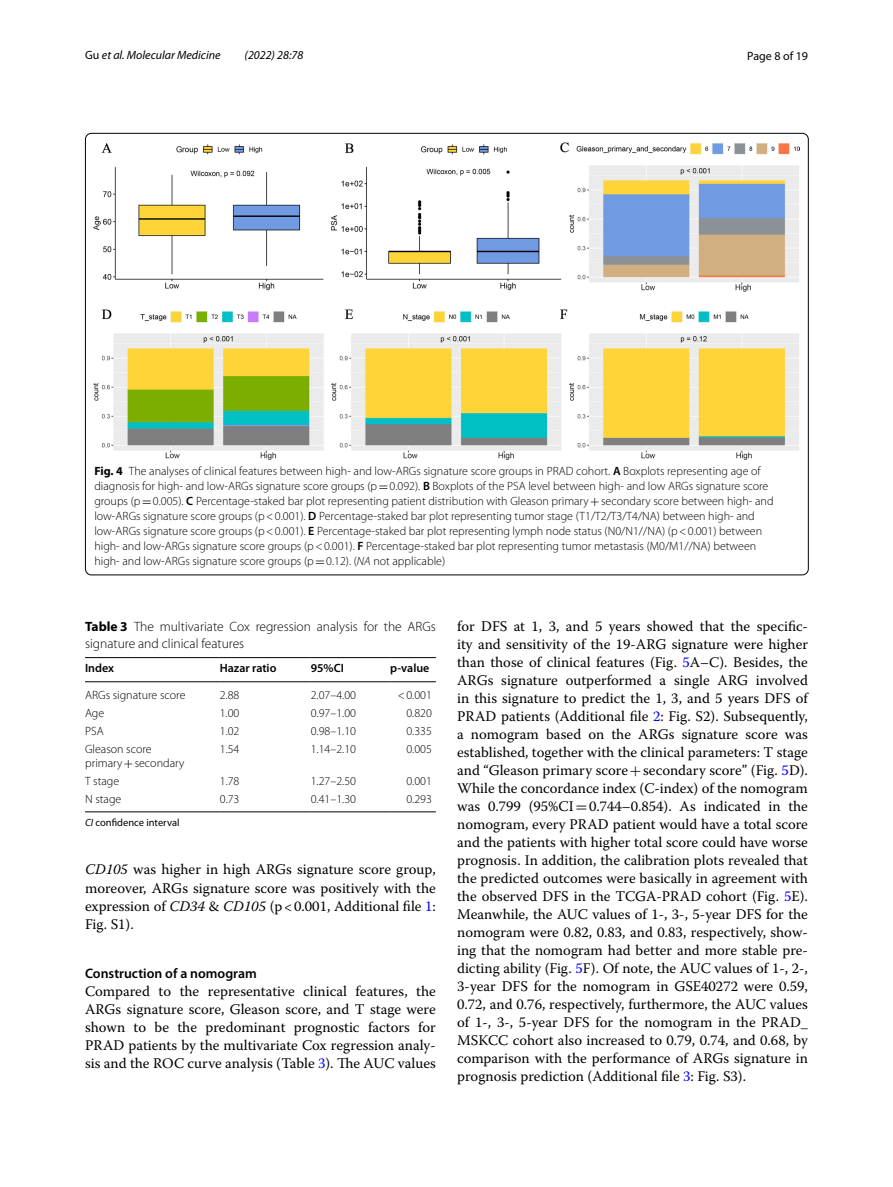
<style>
.page{position:relative;width:893px;height:1187px;background:#fff}
.page>*{position:absolute;margin:0;border:0;box-sizing:border-box;transform-origin:0 0}
.t1{font:14.7px/18px "Warnock Pro";color:#000;text-align:justify}
.t2{font:600 13.8px "Myriad Pro";color:#000}
.t3{font:300 13.5px/16.5px "Myriad Pro";color:#000}
.t4{font:300 12px/15px "Myriad Pro";color:#000}
.t5{font:italic 12px "Myriad Pro";color:#000}
.t6{font:600 12px "Myriad Pro";color:#000}
.t7{font:12px "Myriad Pro";color:#000}
.t8{font:10.5px "Myriad Pro";color:#000}
.s1{font-style:normal}
.s2{font-weight:700}
.s3{font-weight:600}
.s4{font-family:"MTSY";font-weight:400}
.s5{font-style:italic}
.s6{color:#00f}
.s7{font-family:"MTSY"}
</style>
<div class="page">
<img style="left:94px;top:142px;width:706px;height:318px">
<hr style="left:85px;top:657px;width:135px;height:1px;background:#000">
<hr style="left:85px;top:681px;width:135px;height:1px;background:#000">
<hr style="left:220px;top:657px;width:91px;height:1px;background:#000">
<hr style="left:220px;top:681px;width:91px;height:1px;background:#000">
<hr style="left:311px;top:657px;width:79px;height:1px;background:#000">
<hr style="left:311px;top:681px;width:79px;height:1px;background:#000">
<hr style="left:390px;top:657px;width:46px;height:1px;background:#000">
<hr style="left:390px;top:681px;width:46px;height:1px;background:#000">
<hr style="left:85px;top:811px;width:135px;height:1px;background:#000">
<hr style="left:220px;top:811px;width:91px;height:1px;background:#000">
<hr style="left:311px;top:811px;width:79px;height:1px;background:#000">
<hr style="left:390px;top:811px;width:46px;height:1px;background:#000">
<p class="t5" style="left:85px;top:48px;width:137px"><span class="s1">Gu</span> et al. Molecular Medicine</p>
<p class="t5" style="left:245px;top:48px;width:60px">(2022) 28:78</p>
<p class="t7" style="left:747px;top:48px;width:62px">Page 8 of 19</p>
<p class="t4" style="left:94px;top:463px;width:681px"><span class="s2">Fig. 4</span> The analyses of clinical features between high- and low-ARGs signature score groups in PRAD cohort. <span class="s3">A</span> Boxplots representing age of diagnosis for high- and low-ARGs signature score groups (p<span class="s4">=</span>0.092). <span class="s3">B</span> Boxplots of the PSA level between high- and low ARGs signature score groups (p<span class="s4">=</span>0.005). <span class="s3">C</span> Percentage-staked bar plot representing patient distribution with Gleason primary<span class="s4">+</span>secondary score between high- and low-ARGs signature score groups (p&lt;0.001). <span class="s3">D</span> Percentage-staked bar plot representing tumor stage (T1/T2/T3/T4/NA) between high- and low-ARGs signature score groups (p&lt;0.001). <span class="s3">E</span> Percentage-staked bar plot representing lymph node status (N0/N1//NA) (p&lt;0.001) between high- and low-ARGs signature score groups (p&lt;0.001). <span class="s3">F</span> Percentage-staked bar plot representing tumor metastasis (M0/M1//NA) between high- and low-ARGs signature score groups (p<span class="s4">=</span>0.12). (<span class="s5">NA</span> not applicable)</p>
<p class="t3" style="left:85px;top:618px;width:352px"><span class="s2">Table 3</span> The multivariate Cox regression analysis for the ARGs signature and clinical features</p>
<p class="t6" style="left:85px;top:660px;width:31px">Index</p>
<p class="t6" style="left:220px;top:660px;width:58px">Hazar ratio</p>
<p class="t6" style="left:311px;top:660px;width:35px">95%CI</p>
<p class="t6" style="left:390px;top:660px;width:41px">p-value</p>
<p class="t4" style="left:85px;top:687px;width:102px">ARGs signature score</p>
<p class="t4" style="left:220px;top:687px;width:21px">2.88</p>
<p class="t4" style="left:311px;top:687px;width:47px">2.07–4.00</p>
<p class="t4" style="left:398px;top:687px;width:36px">&lt;0.001</p>
<p class="t4" style="left:85px;top:705px;width:21px">Age</p>
<p class="t4" style="left:220px;top:705px;width:21px">1.00</p>
<p class="t4" style="left:311px;top:705px;width:47px">0.97–1.00</p>
<p class="t4" style="left:406px;top:705px;width:27px">0.820</p>
<p class="t4" style="left:85px;top:724px;width:20px">PSA</p>
<p class="t4" style="left:220px;top:724px;width:21px">1.02</p>
<p class="t4" style="left:311px;top:724px;width:47px">0.98–1.10</p>
<p class="t4" style="left:406px;top:724px;width:27px">0.335</p>
<p class="t4" style="left:85px;top:742px;width:101px;line-height:13.5px">Gleason score primary<span class="s4">+</span>secondary</p>
<p class="t4" style="left:220px;top:742px;width:21px">1.54</p>
<p class="t4" style="left:311px;top:742px;width:47px">1.14–2.10</p>
<p class="t4" style="left:406px;top:742px;width:27px">0.005</p>
<p class="t4" style="left:85px;top:773px;width:36px">T stage</p>
<p class="t4" style="left:220px;top:773px;width:21px">1.78</p>
<p class="t4" style="left:311px;top:773px;width:47px">1.27–2.50</p>
<p class="t4" style="left:406px;top:773px;width:27px">0.001</p>
<p class="t4" style="left:85px;top:792px;width:38px">N stage</p>
<p class="t4" style="left:220px;top:792px;width:21px">0.73</p>
<p class="t4" style="left:311px;top:792px;width:47px">0.41–1.30</p>
<p class="t4" style="left:406px;top:792px;width:27px">0.293</p>
<p class="t8" style="left:85px;top:815px;width:96px"><span class="s5">CI</span> confidence interval</p>
<p class="t1" style="left:85px;top:860px;width:352px"><span class="s5">CD105</span> was higher in high ARGs signature score group, moreover, ARGs signature score was positively with the expression of <span class="s5">CD34</span> &amp; <span class="s5">CD105</span> (p&lt;0.001, Additional file <span class="s6">1</span>:<br>Fig. S1).</p>
<p class="t2" style="left:85px;top:964px;width:173px">Construction of a nomogram</p>
<p class="t1" style="left:85px;top:982px;width:352px">Compared to the representative clinical features, the ARGs signature score, Gleason score, and T stage were shown to be the predominant prognostic factors for PRAD patients by the multivariate Cox regression analy&shy;sis and the ROC curve analysis (Table <span class="s6">3</span>). The AUC values</p>
<p class="t1" style="left:457px;top:616px;width:352px">for DFS at 1, 3, and 5 years showed that the specific&shy;ity and sensitivity of the 19-ARG signature were higher than those of clinical features (Fig. <span class="s6">5</span>A–C). Besides, the ARGs signature outperformed a single ARG involved in this signature to predict the 1, 3, and 5 years DFS of PRAD patients (Additional file <span class="s6">2</span>: Fig. S2). Subsequently, a nomogram based on the ARGs signature score was established, together with the clinical parameters: T stage and “Gleason primary score<span class="s7">+</span>secondary score” (Fig. <span class="s6">5</span>D).<br>While the concordance index (C-index) of the nomogram was 0.799 (95%CI<span class="s7">=</span>0.744–0.854). As indicated in the nomogram, every PRAD patient would have a total score and the patients with higher total score could have worse prognosis. In addition, the calibration plots revealed that the predicted outcomes were basically in agreement with the observed DFS in the TCGA-PRAD cohort (Fig. <span class="s6">5</span>E).<br>Meanwhile, the AUC values of 1-, 3-, 5-year DFS for the nomogram were 0.82, 0.83, and 0.83, respectively, show&shy;ing that the nomogram had better and more stable pre&shy;dicting ability (Fig. <span class="s6">5</span>F). Of note, the AUC values of 1-, 2-, 3-year DFS for the nomogram in GSE40272 were 0.59, 0.72, and 0.76, respectively, furthermore, the AUC values of 1-, 3-, 5-year DFS for the nomogram in the PRAD_ MSKCC cohort also increased to 0.79, 0.74, and 0.68, by comparison with the performance of ARGs signature in prognosis prediction (Additional file <span class="s6">3</span>: Fig. S3).</p>
</div>
